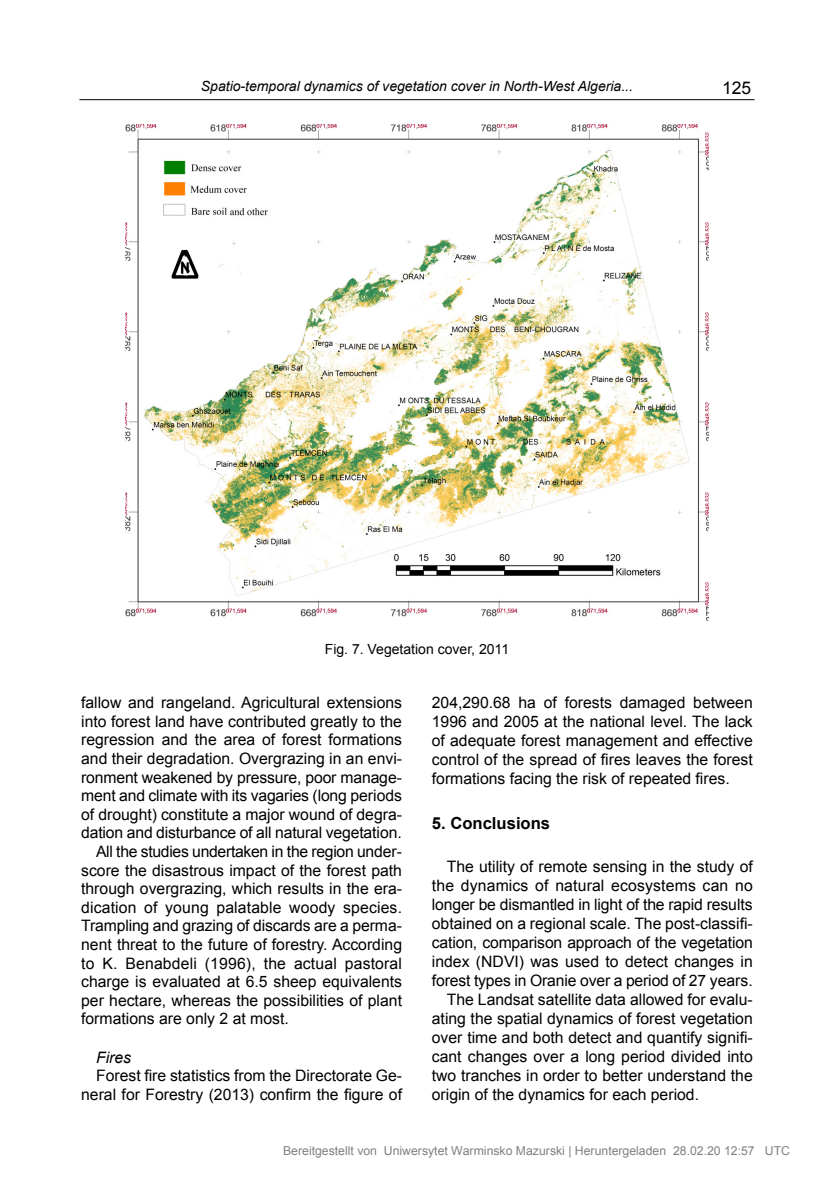
<style>
.page{position:relative;width:834px;height:1181px;background:#fff}
.page>*{position:absolute;margin:0;border:0;box-sizing:border-box;transform-origin:0 0}
.t1{font:17.5px "Arial";color:#000}
.t2{font:700 16.62px "Arial";color:#000}
.t3{font:15.75px/18.9px "Arial";color:#000;text-align:right}
.t4{font:15.75px "Arial";letter-spacing:-.02em;color:#000}
.t5{font:italic 15.75px "Arial";color:#000}
.t6{font:italic 14px "Arial";color:#000}
.t7{font:14px "Arial";color:#000}
.t8{font:12.25px "Arial";color:#808080}
</style>
<div class="page">
<hr style="left:79px;top:99px;width:675px;height:1px;background:#000">
<img style="left:126px;top:124px;width:582px;height:497px">
<p class="t6" style="left:201px;top:77px;width:433px">Spatio-temporal dynamics of vegetation cover in North-West Algeria...</p>
<p class="t1" style="left:722px;top:76px;width:31px">125</p>
<p class="t7" style="left:325px;top:640px;width:186px">Fig. 7. Vegetation cover, 2011</p>
<p class="t3" style="left:81px;top:693px;width:322px">fallow and rangeland. Agricultural extensions</p>
<p class="t3" style="left:81px;top:712px;width:322px">into forest land have contributed greatly to the</p>
<p class="t3" style="left:81px;top:730px;width:322px">regression and the area of forest formations</p>
<p class="t3" style="left:81px;top:749px;width:322px">and their degradation. Overgrazing in an envi-</p>
<p class="t3" style="left:81px;top:768px;width:322px">ronment weakened by pressure, poor manage-</p>
<p class="t3" style="left:81px;top:786px;width:322px">ment and climate with its vagaries (long periods</p>
<p class="t3" style="left:81px;top:805px;width:322px">of drought) constitute a major wound of degra-</p>
<p class="t3" style="left:81px;top:823px;width:322px">dation and disturbance of all natural vegetation.</p>
<p class="t4" style="left:96px;top:841px;width:307px">All the studies undertaken in the region under-</p>
<p class="t3" style="left:81px;top:860px;width:322px">score the disastrous impact of the forest path</p>
<p class="t3" style="left:81px;top:879px;width:322px">through overgrazing, which results in the era-</p>
<p class="t3" style="left:81px;top:898px;width:322px">dication of young palatable woody species.</p>
<p class="t3" style="left:81px;top:916px;width:322px">Trampling and grazing of discards are a perma-</p>
<p class="t3" style="left:81px;top:935px;width:322px">nent threat to the future of forestry. According</p>
<p class="t3" style="left:81px;top:953px;width:322px">to K. Benabdeli (1996), the actual pastoral</p>
<p class="t3" style="left:81px;top:972px;width:322px">charge is evaluated at 6.5 sheep equivalents</p>
<p class="t3" style="left:81px;top:991px;width:322px">per hectare, whereas the possibilities of plant</p>
<p class="t3" style="left:81px;top:1009px;width:209px">formations are only 2 at most.</p>
<p class="t5" style="left:96px;top:1047px;width:36px">Fires</p>
<p class="t3" style="left:81px;top:1066px;width:322px">Forest fire statistics from the Directorate Ge&shy;neral for Forestry (2013) confirm the figure of</p>
<p class="t3" style="left:432px;top:693px;width:322px;text-align:justify">204,290.68 ha of forests damaged between 1996 and 2005 at the national level. The lack of adequate forest management and effective control of the spread of fires leaves the forest formations facing the risk of repeated fires.</p>
<p class="t2" style="left:432px;top:812px;width:120px">5. Conclusions</p>
<p class="t3" style="left:446px;top:857px;width:307px">The utility of remote sensing in the study of</p>
<p class="t3" style="left:432px;top:876px;width:322px">the dynamics of natural ecosystems can no</p>
<p class="t3" style="left:432px;top:895px;width:322px">longer be dismantled in light of the rapid results</p>
<p class="t3" style="left:432px;top:914px;width:322px">obtained on a regional scale. The post-classifi-</p>
<p class="t3" style="left:432px;top:933px;width:322px">cation, comparison approach of the vegetation</p>
<p class="t3" style="left:432px;top:952px;width:322px">index (NDVI) was used to detect changes in</p>
<p class="t3" style="left:432px;top:971px;width:322px">forest types in Oranie over a period of 27 years.</p>
<p class="t3" style="left:446px;top:990px;width:307px">The Landsat satellite data allowed for evalu-</p>
<p class="t3" style="left:432px;top:1009px;width:322px">ating the spatial dynamics of forest vegetation</p>
<p class="t3" style="left:432px;top:1028px;width:322px">over time and both detect and quantify signifi-</p>
<p class="t3" style="left:432px;top:1047px;width:322px">cant changes over a long period divided into</p>
<p class="t3" style="left:432px;top:1066px;width:322px">two tranches in order to better understand the</p>
<p class="t3" style="left:432px;top:1085px;width:268px">origin of the dynamics for each period.</p>
<p class="t8" style="left:283px;top:1145px;width:508px">Bereitgestellt von Uniwersytet Warminsko Mazurski | Heruntergeladen 28.02.20 12:57 UTC</p>
</div>
